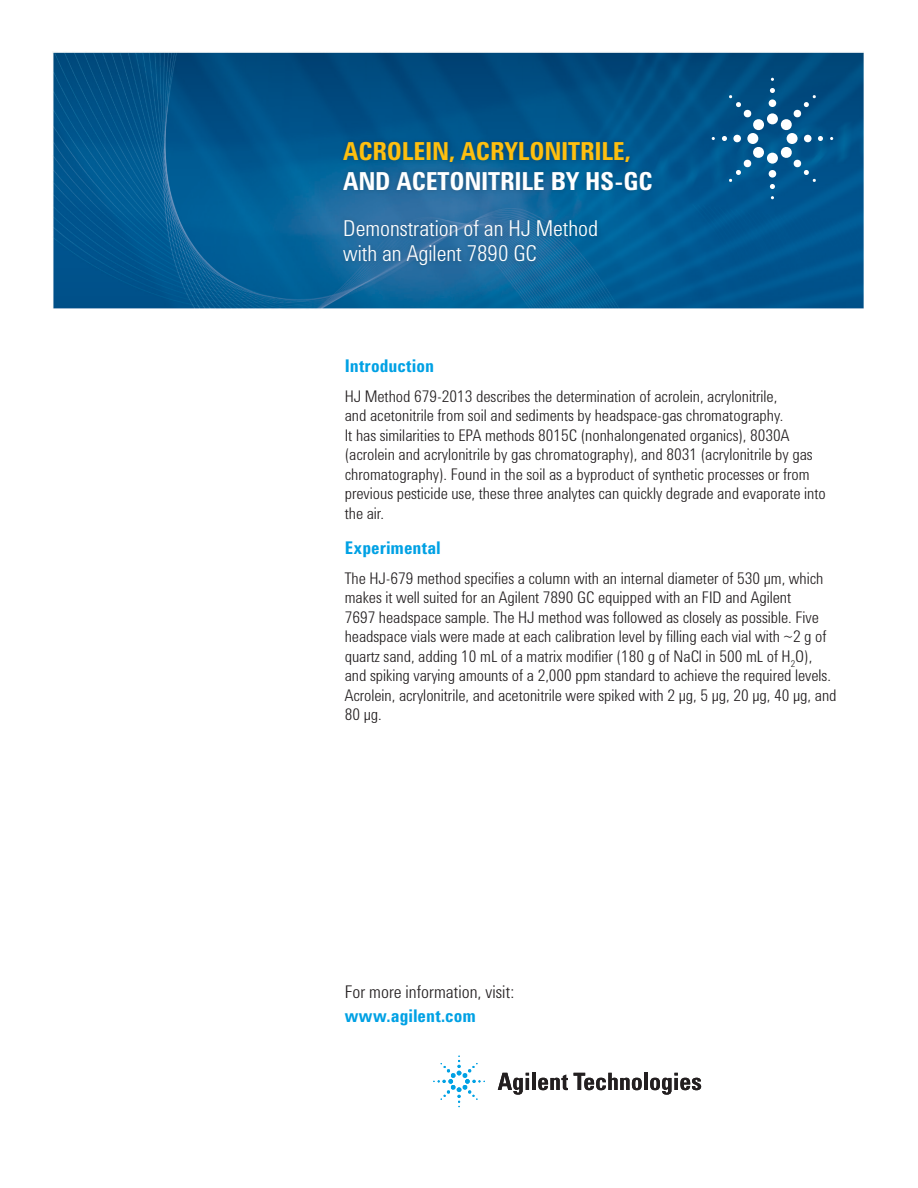
<style>
.page{position:relative;width:918px;height:1188px;background:#fff}
.page>*{position:absolute;margin:0;border:0;box-sizing:border-box;transform-origin:0 0}
.Yellow_Title{font:700 25.5px "Agilent Condensed CFF";letter-spacing:-.01em;color:#febf0f}
.White_Title{font:700 25.5px "Agilent Condensed CFF";letter-spacing:-.01em;color:#fff}
.Sub-title{font:300 22.5px/25.5px "Agilent Condensed CFF";color:#fff}
.Pull_Quote{font:300 18px "Agilent Condensed CFF";color:#231f20}
.Header_1{font:700 18px "Agilent Condensed CFF";color:#00a1e4}
.Pull_Quote-2{font:700 18px "Agilent Condensed CFF";color:#00a1e4}
.Body{font:300 16.5px/19.5px "Agilent Condensed CFF";color:#231f20}
</style>
<div class="page">
<img style="left:53px;top:52px;width:810px;height:257px">
<svg style="left:722px;top:88px;width:101px;height:101px;background:#206898"></svg>
<div style="left:338px;top:137px;width:318px;height:133px;background:#231f20;opacity:.25"></div>
<svg style="left:498px;top:1073px;width:31px;height:22px"></svg>
<hr style="left:532px;top:1073px;width:4px;height:17px;background:#231f20">
<svg style="left:538px;top:1075px;width:30px;height:15px"></svg>
<svg style="left:574px;top:1073px;width:68px;height:17px"></svg>
<hr style="left:644px;top:1073px;width:4px;height:17px;background:#231f20">
<svg style="left:650px;top:1073px;width:51px;height:22px"></svg>
<svg style="left:433px;top:1056px;width:52px;height:51px"></svg>
<p class="Yellow_Title" style="left:343px;top:132px;width:289px">ACROLEIN, ACRYLONITRILE,</p>
<p class="White_Title" style="left:343px;top:162px;width:311px">AND ACETONITRILE BY HS-GC</p>
<p class="Sub-title" style="left:343px;top:214px;width:257px">Demonstration of an HJ Method with an Agilent 7890 GC</p>
<p class="Header_1" style="left:345px;top:352px;width:91px">Introduction</p>
<p class="Body" style="left:345px;top:385px;width:483px">HJ Method 679-2013 describes the determination of acrolein, acrylonitrile,<br>and acetonitrile from soil and sediments by headspace-gas chromatography.<br>It has similarities to EPA methods 8015C (nonhalongenated organics), 8030A (acrolein and acrylonitrile by gas chromatography), and 8031 (acrylonitrile by gas chromatography). Found in the soil as a byproduct of synthetic processes or from previous pesticide use, these three analytes can quickly degrade and evaporate into the air.</p>
<p class="Header_1" style="left:345px;top:534px;width:98px">Experimental</p>
<p class="Body" style="left:345px;top:567px;width:493px">The HJ-679 method specifies a column with an internal diameter of 530 µm, which makes it well suited for an Agilent 7890 GC equipped with an FID and Agilent<br>7697 headspace sample. The HJ method was followed as closely as possible. Five headspace vials were made at each calibration level by filling each vial with ~2 g of quartz sand, adding 10 mL of a matrix modifier (180 g of NaCl in 500 mL of H<sub>2</sub>O), and spiking varying amounts of a 2,000 ppm standard to achieve the required levels.<br>Acrolein, acrylonitrile, and acetonitrile were spiked with 2 µg, 5 µg, 20 µg, 40 µg, and 80 µg.</p>
<p class="Pull_Quote" style="left:345px;top:978px;width:171px">For more information, visit:</p>
<p class="Pull_Quote-2" style="left:345px;top:1002px;width:133px">www.agilent.com</p>
</div>
